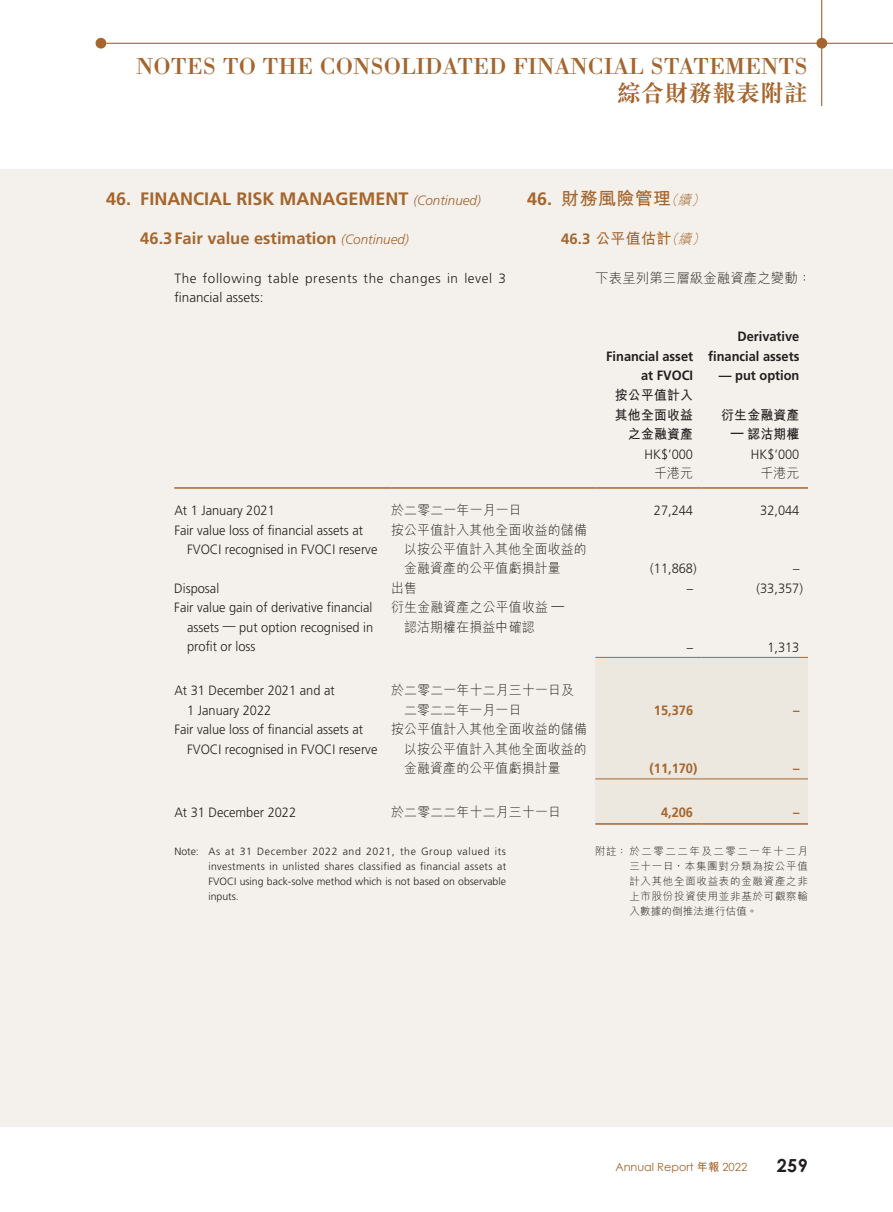
<style>
.page{position:relative;width:893px;height:1212px;background:#fff}
.page>*{position:absolute;margin:0;border:0;box-sizing:border-box;transform-origin:0 0}
.t1{font:24px "Bodoni Std";color:#a5652d}
.t2{font:700 24px "M Sung HK";letter-spacing:-.005em;color:#a5652d}
.t3{font:700 18px "Frutiger LT Std";color:#a5652d}
.t4{font:700 18px "M Hei HK";letter-spacing:.02em;color:#a5652d}
.t5{font:700 18px "Century Gothic";color:#231f20}
.t6{font:700 16.5px "Frutiger LT Std";color:#a5652d}
.t7{font:700 15px "M Hei HK";letter-spacing:.02em;color:#a5652d}
.t8{font:300 13.5px/19.5px "Frutiger LT Std";color:#231f20;scale:.95 1}
.t9{font:300 13.5px/19.5px "M Hei HK";letter-spacing:.02em;color:#231f20;text-align:justify;scale:.95 1}
.t10{font:300 13.5px/19.5px "Frutiger LT Std";letter-spacing:.045em;color:#231f20}
.t11{font:700 13.5px/19.5px "Frutiger LT Std";color:#231f20;text-align:right;scale:.95 1}
.t12{font:700 13.5px/19.5px "M Hei HK";letter-spacing:.02em;color:#231f20;text-align:right;scale:.95 1}
.t13{font:700 13.5px "Frutiger LT Std";color:#a5652d;scale:.95 1}
.t14{font:300 13.5px "M Hei HK";color:#231f20}
.t15{font:11.25px "Century Gothic";color:#a5652d}
.t16{font:300 10.5px/15px "Frutiger LT Std";color:#231f20;text-align:justify}
.t17{font:300 10.5px/15px "M Hei HK";letter-spacing:.065em;color:#231f20;text-align:justify}
.s1{font-weight:300;font-style:italic;font-size:13.5px}
.s2{font-family:"Frutiger LT Std"}
.s3{font-family:"M Hei HK";font-weight:700}
</style>
<div class="page">
<div style="left:0;top:170px;width:893px;height:957px;background:#f4f1ec"></div>
<hr style="left:106px;top:43px;width:787px;height:1px;background:#a5652d">
<div style="left:96px;top:38px;width:10px;height:11px;background:#a5652d;border-radius:50%"></div>
<div style="left:816px;top:38px;width:11px;height:11px;background:#a5652d;border-radius:50%"></div>
<hr style="left:821px;top:0;width:1px;height:106px;background:#a5652d">
<div style="left:595px;top:658px;width:213px;height:165px;background:#ece7df"></div>
<hr style="left:174px;top:487px;width:217px;height:2px;background:#a5652d">
<hr style="left:391px;top:487px;width:204px;height:2px;background:#a5652d">
<hr style="left:595px;top:487px;width:107px;height:2px;background:#a5652d">
<hr style="left:702px;top:487px;width:106px;height:2px;background:#a5652d">
<hr style="left:595px;top:657px;width:107px;height:1px;background:#a5652d">
<hr style="left:702px;top:657px;width:106px;height:1px;background:#a5652d">
<hr style="left:595px;top:778px;width:107px;height:1px;background:#a5652d">
<hr style="left:702px;top:778px;width:106px;height:1px;background:#a5652d">
<hr style="left:595px;top:823px;width:107px;height:2px;background:#a5652d">
<hr style="left:702px;top:823px;width:106px;height:2px;background:#a5652d">
<h1 class="t1" style="left:136px;top:52px;width:673px">NOTES TO THE CONSOLIDATED FINANCIAL STATEMENTS</h1>
<h1 class="t2" style="left:617px;top:81px;width:193px">綜合財務報表附註</h1>
<h2 class="t3" style="left:106px;top:188px;width:376px">46. FINANCIAL RISK MANAGEMENT <span class="s1">(Continued)</span></h2>
<p class="t6" style="left:140px;top:228px;width:270px">46.3Fair value estimation <span class="s1">(Continued)</span></p>
<p class="t10" style="left:174px;top:269px;width:333px">The following table presents the changes in level 3 financial assets:</p>
<h2 class="t4" style="left:527px;top:185px;width:182px"><span class="s2">46.</span> 財務風險管理<span class="s1">（續）</span></h2>
<p class="t7" style="left:561px;top:227px;width:148px"><span class="s2">46.3</span> 公平值估計<span class="s1">（續）</span></p>
<p class="t14" style="left:595px;top:271px;width:217px">下表呈列第三層級金融資產之變動：</p>
<p class="t11" style="left:606px;top:346px;width:93px">Financial asset at FVOCI</p>
<p class="t12" style="left:615px;top:385px;width:84px">按公平值計入其他全面收益之金融資產</p>
<p class="t11" style="left:708px;top:327px;width:98px">Derivative financial assets</p>
<p class="t11" style="left:719px;top:366px;width:86px">— put option</p>
<p class="t12" style="left:721px;top:404px;width:84px">衍生金融資產</p>
<p class="t12" style="left:731px;top:424px;width:74px"><span class="s2">—</span> 認沽期權</p>
<p class="t8" style="left:645px;top:445px;width:53px">HK$’000</p>
<p class="t8" style="left:751px;top:445px;width:53px">HK$’000</p>
<p class="t9" style="left:654px;top:463px;width:43px">千港元</p>
<p class="t9" style="left:760px;top:463px;width:43px">千港元</p>
<p class="t8" style="left:174px;top:501px;width:107px">At 1 January 2021</p>
<p class="t9" style="left:391px;top:500px;width:139px">於二零二一年一月一日</p>
<p class="t8" style="left:654px;top:501px;width:43px">27,244</p>
<p class="t8" style="left:760px;top:501px;width:43px">32,044</p>
<p class="t8" style="left:187px;top:520px;width:202px;text-indent:-13px">Fair value loss of financial assets at<br>FVOCI recognised in FVOCI reserve</p>
<p class="t9" style="left:404px;top:520px;width:194px;text-indent:-13px">按公平值計入其他全面收益的儲備以按公平值計入其他全面收益的金融資產的公平值虧損計量</p>
<p class="t8" style="left:650px;top:559px;width:50px">(11,868)</p>
<p class="t8" style="left:793px;top:559px;width:8px">–</p>
<p class="t8" style="left:174px;top:579px;width:49px">Disposal</p>
<p class="t9" style="left:391px;top:578px;width:29px">出售</p>
<p class="t8" style="left:687px;top:579px;width:8px">–</p>
<p class="t8" style="left:757px;top:579px;width:50px">(33,357)</p>
<p class="t8" style="left:187px;top:598px;width:197px;text-align:justify;text-indent:-13px">Fair value gain of derivative financial assets — put option recognised in profit or loss</p>
<p class="t9" style="left:404px;top:597px;width:170px;text-indent:-13px">衍生金融資產之公平值收益 <sup>—</sup>認沽期權在損益中確認</p>
<p class="t8" style="left:687px;top:637px;width:8px">–</p>
<p class="t8" style="left:767px;top:637px;width:35px">1,313</p>
<p class="t8" style="left:187px;top:681px;width:157px;text-indent:-13px">At 31 December 2021 and at<br>1 January 2022</p>
<p class="t9" style="left:404px;top:680px;width:180px;text-indent:-13px">於二零二一年十二月三十一日及二零二二年一月一日</p>
<p class="t8" style="left:187px;top:720px;width:202px;text-indent:-13px">Fair value loss of financial assets at<br>FVOCI recognised in FVOCI reserve</p>
<p class="t9" style="left:404px;top:719px;width:194px;text-indent:-13px">按公平值計入其他全面收益的儲備以按公平值計入其他全面收益的金融資產的公平值虧損計量</p>
<p class="t13" style="left:654px;top:702px;width:43px">15,376</p>
<p class="t13" style="left:793px;top:702px;width:8px">–</p>
<p class="t13" style="left:650px;top:760px;width:52px">(11,170)</p>
<p class="t13" style="left:793px;top:760px;width:8px">–</p>
<p class="t8" style="left:174px;top:802px;width:130px">At 31 December 2022</p>
<p class="t9" style="left:391px;top:802px;width:180px">於二零二二年十二月三十一日</p>
<p class="t13" style="left:661px;top:804px;width:35px">4,206</p>
<p class="t13" style="left:793px;top:804px;width:8px">–</p>
<p class="t16" style="left:208px;top:844px;width:299px;text-indent:-34px">Note: As at 31 December 2022 and 2021, the Group valued its investments in unlisted shares classified as financial assets at FVOCI using back-solve method which is not based on observable inputs.</p>
<p class="t17" style="left:629px;top:844px;width:180px;text-indent:-34px">附註：於二零二二年及二零二一年十二月三十一日，本集團對分類為按公平值計入其他全面收益表的金融資產之非上市股份投資使用並非基於可觀察輸入數據的倒推法進行估值。</p>
<p class="t15" style="left:615px;top:1159px;width:133px">Annual Report <span class="s3">年報</span> 2022</p>
<h2 class="t5" style="left:777px;top:1152px;width:33px">259</h2>
</div>
